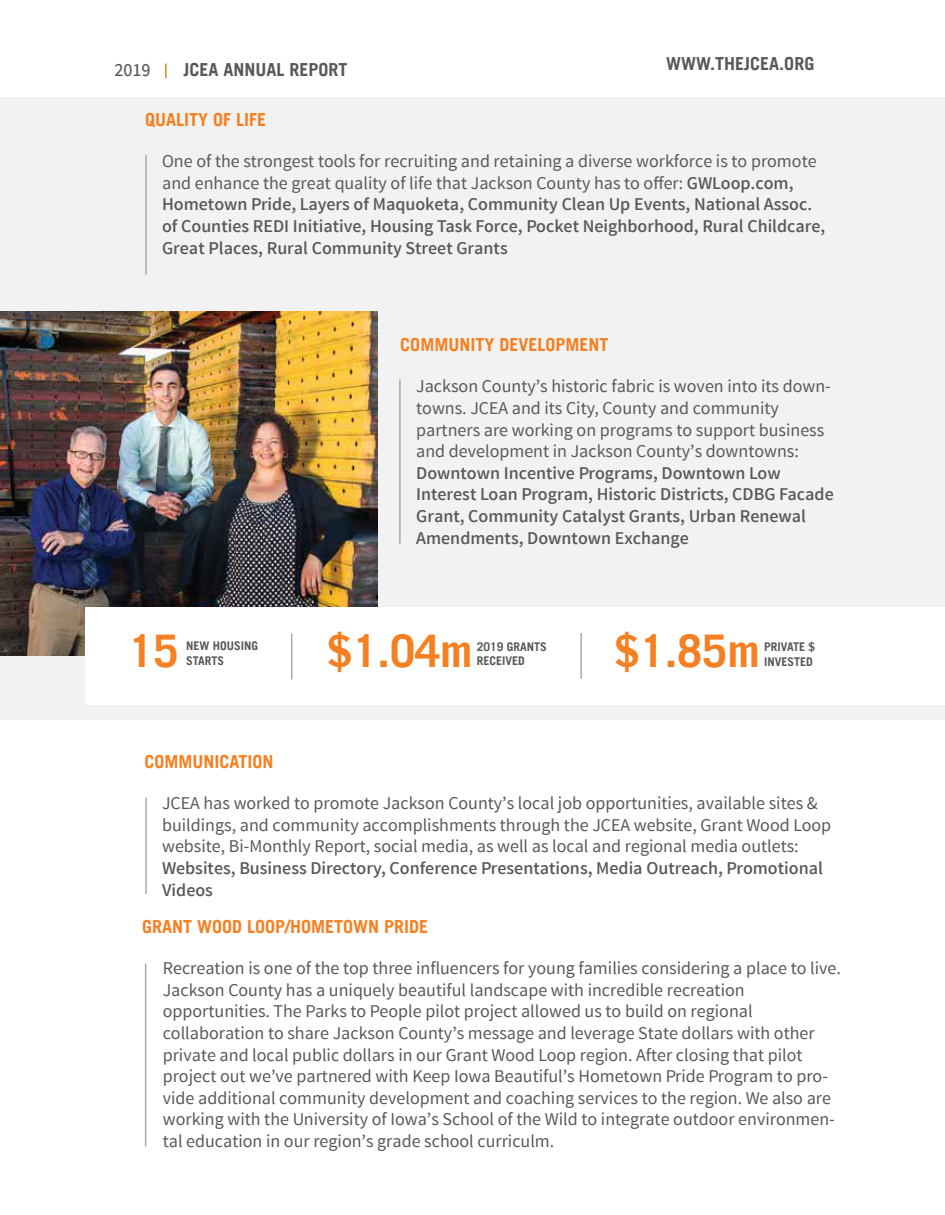
<style>
.page{position:relative;width:945px;height:1215px;background:#fff}
.page>*{position:absolute;margin:0;border:0;box-sizing:border-box;transform-origin:0 0}
.t1{font:700 45px "Trade Gothic LT";color:#f57f21}
.t2{font:18px/21.6px "Varta";color:#57585a}
.t3{font:700 18px/21.6px "Varta";color:#57585a}
.t4{font:700 18px "Trade Gothic LT";color:#f57f21}
.t5{font:700 18px "Trade Gothic LT";color:#57585a}
.t6{font:600 18px "Varta";color:#57585a}
.t7{font:700 12px/14.4px "Trade Gothic LT";color:#57585a}
.s1{font-weight:400}
.s2{font-weight:700}
</style>
<div class="page">
<div style="left:0;top:97px;width:945px;height:623px;background:#f2f2f2"></div>
<img style="left:0;top:312px;width:377px;height:344px">
<div style="left:85px;top:607px;width:860px;height:98px;background:#fff"></div>
<hr style="left:291px;top:634px;width:1px;height:45px;background:#a7aaac">
<hr style="left:580px;top:633px;width:2px;height:46px;background:#a7aaac">
<hr style="left:145px;top:155px;width:2px;height:120px;background:#a8abad">
<hr style="left:399px;top:379px;width:2px;height:165px;background:#a8abad">
<hr style="left:145px;top:964px;width:1px;height:183px;background:#a8abad">
<hr style="left:145px;top:798px;width:2px;height:96px;background:#a8abad">
<svg style="left:165px;top:63px;width:2px;height:15px"></svg>
<p class="t6" style="left:114px;top:59px;width:38px">2019</p>
<p class="t5" style="left:184px;top:58px;width:166px">JCEA ANNUAL REPORT</p>
<p class="t5" style="left:666px;top:53px;width:150px">WWW.THEJCEA.ORG</p>
<p class="t4" style="left:145px;top:108px;width:123px">QUALITY OF LIFE</p>
<p class="t3" style="left:162px;top:150px;width:665px"><span class="s1">One of the strongest tools for recruiting and retaining a diverse workforce is to promote and enhance the great quality of life that Jackson County has to offer:</span> GWLoop.com, Hometown Pride, Layers of Maquoketa, Community Clean Up Events, National Assoc. of Counties REDI Initiative, Housing Task Force, Pocket Neighborhood, Rural Childcare, Great Places, Rural Community Street Grants</p>
<p class="t4" style="left:400px;top:334px;width:210px">COMMUNITY DEVELOPMENT</p>
<p class="t2" style="left:416px;top:375px;width:416px">Jackson County’s historic fabric is woven into its down&shy;towns. JCEA and its City, County and community</p>
<p class="t2" style="left:416px;top:419px;width:410px">partners are working on programs to support business and development in Jackson County’s downtowns:<br><span class="s2">Downtown Incentive Programs, Downtown Low</span></p>
<p class="t3" style="left:416px;top:483px;width:419px">Interest Loan Program, Historic Districts, CDBG Facade<br>Grant, Community Catalyst Grants, Urban Renewal<br>Amendments, Downtown Exchange</p>
<p class="t1" style="left:129px;top:623px;width:52px">15</p>
<p class="t7" style="left:186px;top:639px;width:74px">NEW HOUSING<br>STARTS</p>
<p class="t1" style="left:327px;top:623px;width:147px">$1.04m</p>
<p class="t7" style="left:477px;top:639px;width:72px">2019 GRANTS</p>
<p class="t7" style="left:477px;top:654px;width:50px">RECEIVED</p>
<p class="t1" style="left:615px;top:624px;width:147px">$1.85m</p>
<p class="t7" style="left:764px;top:639px;width:52px">PRIVATE $</p>
<p class="t7" style="left:764px;top:654px;width:50px">INVESTED</p>
<p class="t4" style="left:144px;top:750px;width:131px">COMMUNICATION</p>
<p class="t2" style="left:162px;top:792px;width:671px">JCEA has worked to promote Jackson County’s local job opportunities, available sites &amp; buildings, and community accomplishments through the JCEA website, Grant Wood Loop website, Bi-Monthly Report, social media, as well as local and regional media outlets:</p>
<p class="t3" style="left:162px;top:857px;width:662px">Websites, Business Directory, Conference Presentations, Media Outreach, Promotional<br>Videos</p>
<p class="t4" style="left:142px;top:915px;width:288px">GRANT WOOD LOOP/HOMETOWN PRIDE</p>
<p class="t2" style="left:163px;top:957px;width:680px">Recreation is one of the top three influencers for young families considering a place to live.<br>Jackson County has a uniquely beautiful landscape with incredible recreation</p>
<p class="t2" style="left:163px;top:1000px;width:591px">opportunities. The Parks to People pilot project allowed us to build on regional</p>
<p class="t2" style="left:163px;top:1022px;width:673px">collaboration to share Jackson County’s message and leverage State dollars with other private and local public dollars in our Grant Wood Loop region. After closing that pilot project out we’ve partnered with Keep Iowa Beautiful’s Hometown Pride Program to pro&shy;vide additional community development and coaching services to the region. We also are working with the University of Iowa’s School of the Wild to integrate outdoor environmen&shy;tal education in our region’s grade school curriculm.</p>
</div>
